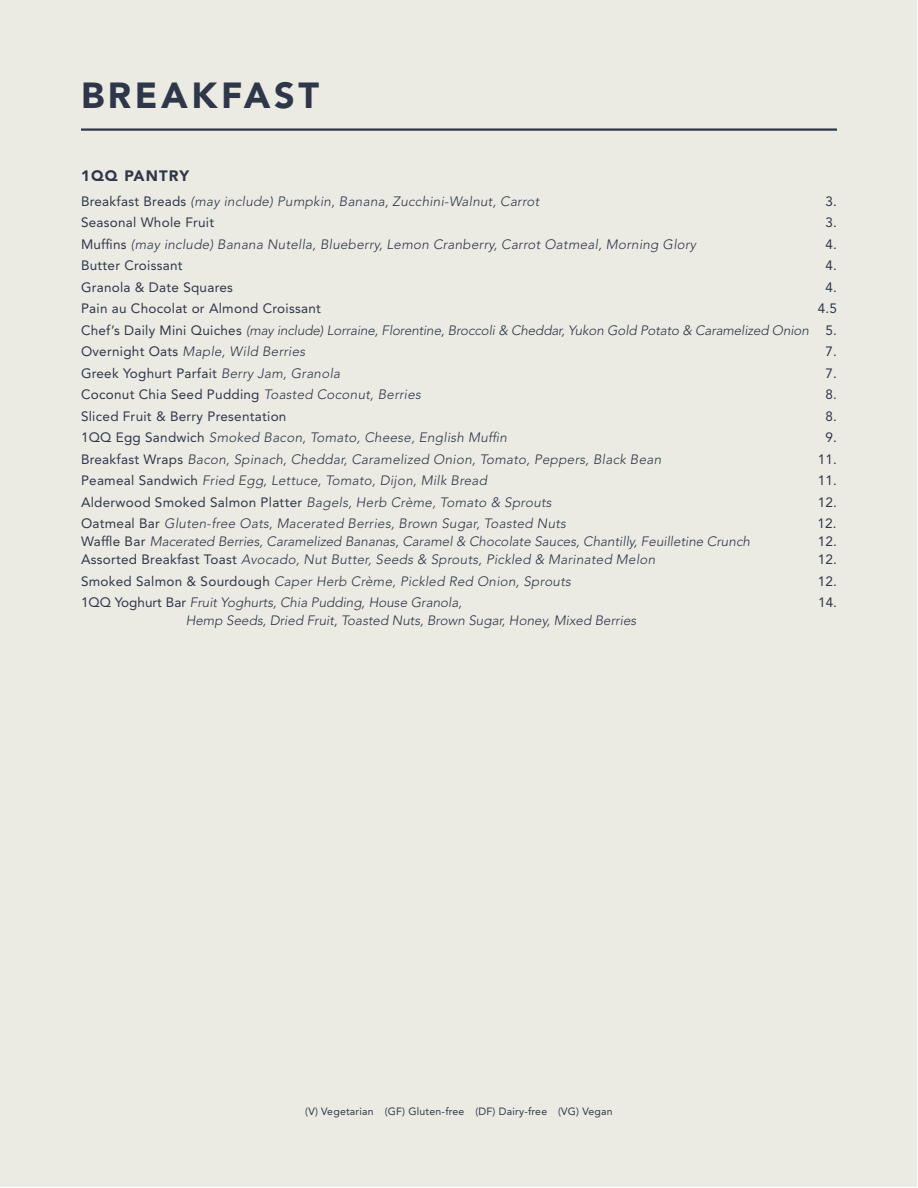
<style>
.page{position:relative;width:918px;height:1188px;background:#fff}
.page>*{position:absolute;margin:0;border:0;box-sizing:border-box;transform-origin:0 0}
.t1{font:900 36px "Avenir LT Std";letter-spacing:.1em;color:#2e364a}
.t2{font:900 15px "Avenir LT Std";letter-spacing:.075em;color:#2e364a}
.t3{font:italic 300 13.5px/21.5px "Avenir LT Std";letter-spacing:.02em;color:#2e364a;text-align:justify}
.t4{font:13.5px "Avenir LT Std";letter-spacing:.02em;color:#2e364a}
.t5{font:italic 300 13.5px "Avenir LT Std";color:#2e364a}
.t6{font:10.5px "Avenir LT Std";letter-spacing:.02em;color:#2e364a}
.s1{font-weight:400;font-style:normal}
.s2{font-weight:300;font-style:italic}
</style>
<div class="page">
<div style="left:1px;top:1px;width:916px;height:1186px;background:#ebebe4"></div>
<hr style="left:81px;top:128px;width:756px;height:3px;background:#2e364a">
<h1 class="t1" style="left:81px;top:74px;width:240px">BREAKFAST</h1>
<p class="t2" style="left:81px;top:167px;width:110px">1QQ PANTRY</p>
<p class="t3" style="left:81px;top:191px;width:460px"><span class="s1">Breakfast Breads</span> (may include) Pumpkin, Banana, Zucchini-Walnut, Carrot</p>
<p class="t4" style="left:825px;top:193px;width:13px">3.</p>
<p class="t4" style="left:81px;top:215px;width:135px">Seasonal Whole Fruit</p>
<p class="t4" style="left:825px;top:215px;width:13px">3.</p>
<p class="t3" style="left:81px;top:234px;width:617px"><span class="s1">Muffins</span> (may include) Banana Nutella, Blueberry, Lemon Cranberry, Carrot Oatmeal, Morning Glory</p>
<p class="t4" style="left:825px;top:236px;width:13px">4.</p>
<p class="t4" style="left:81px;top:258px;width:103px">Butter Croissant</p>
<p class="t4" style="left:825px;top:258px;width:13px">4.</p>
<p class="t4" style="left:81px;top:279px;width:154px">Granola &amp; Date Squares</p>
<p class="t4" style="left:825px;top:279px;width:13px">4.</p>
<p class="t4" style="left:81px;top:301px;width:241px">Pain au Chocolat or Almond Croissant</p>
<p class="t3" style="left:81px;top:298px;width:758px;text-indent:737px"><span class="s1">4.5<br>Chef’s Daily Mini Quiches</span> (may include) Lorraine, Florentine, Broccoli &amp; Cheddar, Yukon Gold Potato &amp; Caramelized Onion <span class="s1">5.<br>Overnight Oats</span> Maple, Wild Berries</p>
<p class="t4" style="left:825px;top:344px;width:13px">7.</p>
<p class="t4" style="left:81px;top:365px;width:261px">Greek Yoghurt Parfait <span class="s2">Berry Jam, Granola</span></p>
<p class="t4" style="left:825px;top:365px;width:13px">7.</p>
<p class="t4" style="left:81px;top:387px;width:341px">Coconut Chia Seed Pudding <span class="s2">Toasted Coconut, Berries</span></p>
<p class="t4" style="left:825px;top:387px;width:13px">8.</p>
<p class="t4" style="left:81px;top:408px;width:207px">Sliced Fruit &amp; Berry Presentation</p>
<p class="t4" style="left:825px;top:408px;width:13px">8.</p>
<p class="t3" style="left:81px;top:427px;width:427px"><span class="s1">1QQ Egg Sandwich</span> Smoked Bacon, Tomato, Cheese, English Muffin</p>
<p class="t4" style="left:825px;top:430px;width:13px">9.</p>
<p class="t3" style="left:81px;top:449px;width:582px"><span class="s1">Breakfast Wraps</span> Bacon, Spinach, Cheddar, Caramelized Onion, Tomato, Peppers, Black Bean</p>
<p class="t4" style="left:818px;top:451px;width:21px">11.</p>
<p class="t3" style="left:81px;top:470px;width:408px"><span class="s1">Peameal Sandwich</span> Fried Egg, Lettuce, Tomato, Dijon, Milk Bread</p>
<p class="t4" style="left:818px;top:473px;width:21px">11.</p>
<p class="t3" style="left:81px;top:492px;width:472px"><span class="s1">Alderwood Smoked Salmon Platter</span> Bagels, Herb Crème, Tomato &amp; Sprouts</p>
<p class="t4" style="left:818px;top:494px;width:21px">12.</p>
<p class="t3" style="left:81px;top:513px;width:486px"><span class="s1">Oatmeal Bar</span> Gluten-free Oats, Macerated Berries, Brown Sugar, Toasted Nuts</p>
<p class="t4" style="left:817px;top:516px;width:21px">12.</p>
<p class="t5" style="left:81px;top:534px;width:671px"><span class="s1">Waffle Bar</span> Macerated Berries, Caramelized Bananas, Caramel &amp; Chocolate Sauces, Chantilly, Feuilletine Crunch</p>
<p class="t4" style="left:818px;top:534px;width:21px">12.</p>
<p class="t3" style="left:81px;top:549px;width:576px"><span class="s1">Assorted Breakfast Toast</span> Avocado, Nut Butter, Seeds &amp; Sprouts, Pickled &amp; Marinated Melon</p>
<p class="t4" style="left:818px;top:552px;width:21px">12.</p>
<p class="t3" style="left:81px;top:571px;width:491px"><span class="s1">Smoked Salmon &amp; Sourdough</span> Caper Herb Crème, Pickled Red Onion, Sprouts</p>
<p class="t4" style="left:818px;top:573px;width:21px">12.</p>
<p class="t5" style="left:81px;top:595px;width:383px"><span class="s1">1QQ Yoghurt Bar</span> Fruit Yoghurts, Chia Pudding, House Granola,</p>
<p class="t4" style="left:818px;top:595px;width:20px">14.</p>
<p class="t5" style="left:186px;top:613px;width:452px">Hemp Seeds, Dried Fruit, Toasted Nuts, Brown Sugar, Honey, Mixed Berries</p>
<p class="t6" style="left:305px;top:1105px;width:309px">(V) Vegetarian (GF) Gluten-free (DF) Dairy-free (VG) Vegan</p>
</div>
